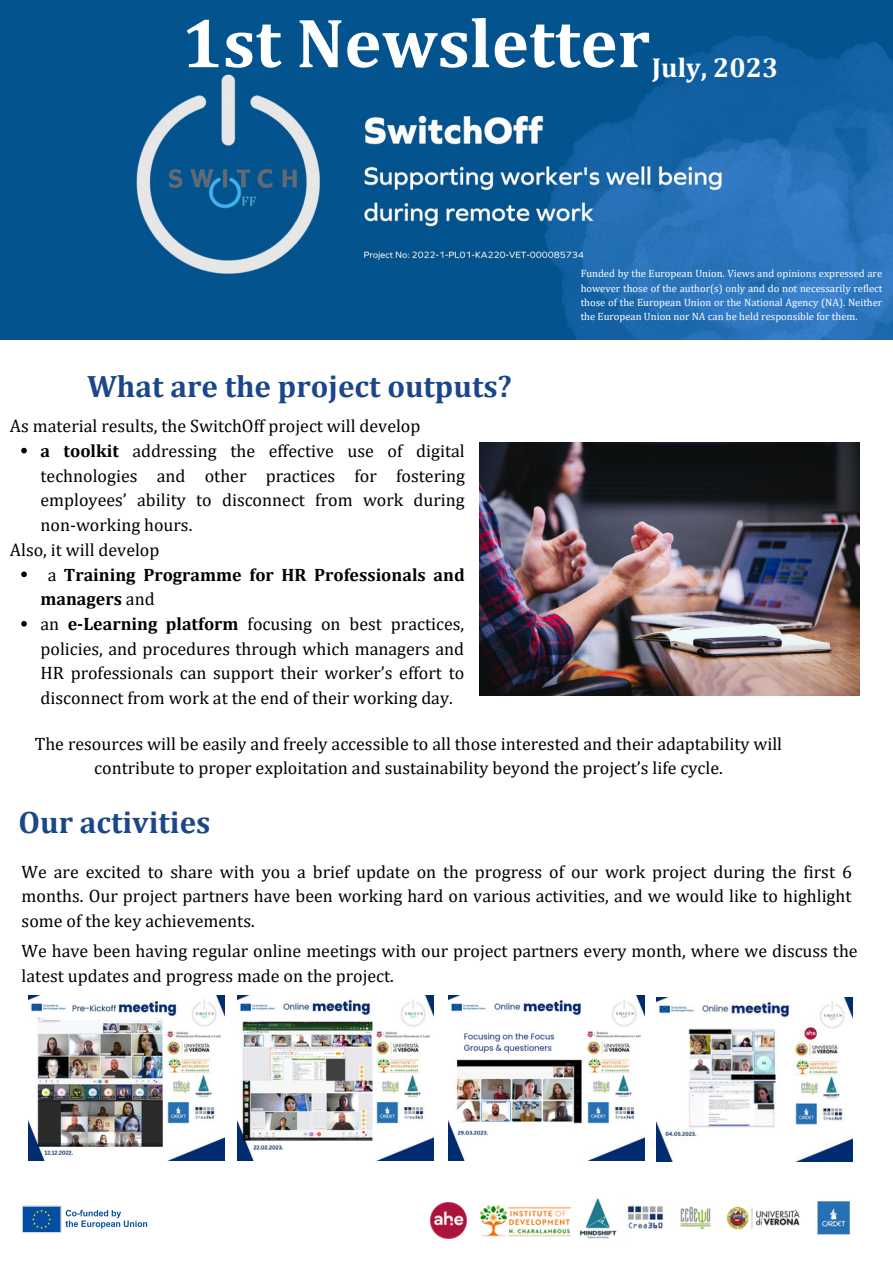
<style>
.page{position:relative;width:893px;height:1264px;background:#fff}
.page>*{position:absolute;margin:0;border:0;box-sizing:border-box;transform-origin:0 0}
.t1{font:700 70.35px "Cambria";color:#fff}
.t2{font:700 31.05px "Cambria";color:#1a4789}
.t3{font:700 27.45px "Cambria";color:#fff}
.t4{font:18px/24.8px "Cambria";color:#000;text-align:justify}
.t5{font:700 18px/24.8px "Cambria";color:#000}
.t6{font:10.65px/14.1px "Cambria";color:#fff;text-align:justify}
.s1{font-weight:700}
.s2{font-weight:400}
</style>
<div class="page">
<img style="left:0;top:0;width:892px;height:339px">
<img style="left:479px;top:1205px;width:92px;height:32px">
<img style="left:430px;top:1202px;width:36px;height:36px">
<img style="left:579px;top:1198px;width:272px;height:41px">
<img style="left:22px;top:1205px;width:126px;height:28px">
<img style="left:29px;top:995px;width:195px;height:165px">
<img style="left:237px;top:995px;width:196px;height:165px">
<img style="left:448px;top:995px;width:196px;height:165px">
<img style="left:656px;top:997px;width:196px;height:164px">
<img style="left:480px;top:443px;width:379px;height:252px">
<svg style="left:21px;top:448px;width:6px;height:5px"></svg>
<svg style="left:21px;top:571px;width:6px;height:6px"></svg>
<svg style="left:21px;top:621px;width:6px;height:5px"></svg>
<p class="t1" style="left:181px;top:0;width:470px">1st Newsletter</p>
<p class="t3" style="left:651px;top:50px;width:128px">July, 2023</p>
<p class="t2" style="left:87px;top:367px;width:426px">What are the project outputs?</p>
<p class="t4" style="left:10px;top:413px;width:412px">As material results, the SwitchOff project will develop</p>
<p class="t4" style="left:40px;top:438px;width:426px"><span class="s1">a toolkit</span> addressing the effective use of digital technologies and other practices for fostering employees’ ability to disconnect from work during non-working hours.</p>
<p class="t5" style="left:40px;top:561px;width:425px;text-indent:7px"><span class="s2">a</span> Training Programme for HR Professionals and managers <span class="s2">and</span></p>
<p class="t4" style="left:40px;top:611px;width:425px">an <span class="s1">e-Learning platform</span> focusing on best practices, policies, and procedures through which managers and HR professionals can support their worker’s effort to disconnect from work at the end of their working day.</p>
<p class="t4" style="left:10px;top:537px;width:151px">Also, it will develop</p>
<p class="t6" style="left:580px;top:266px;width:303px">Funded by the European Union. Views and opinions expressed are however those of the author(s) only and do not necessarily reflect those of the European Union or the National Agency (NA). Neither the European Union nor NA can be held responsible for them.</p>
<p class="t4" style="left:35px;top:730px;width:749px;text-align:center">The resources will be easily and freely accessible to all those interested and their adaptability will contribute to proper exploitation and sustainability beyond the project’s life cycle.</p>
<p class="t2" style="left:19px;top:803px;width:193px">Our activities</p>
<p class="t4" style="left:22px;top:858px;width:831px">We are excited to share with you a brief update on the progress of our work project during the first 6 months. Our project partners have been working hard on various activities, and we would like to highlight some of the key achievements.</p>
<p class="t4" style="left:22px;top:938px;width:837px">We have been having regular online meetings with our project partners every month, where we discuss the latest updates and progress made on the project.</p>
</div>
